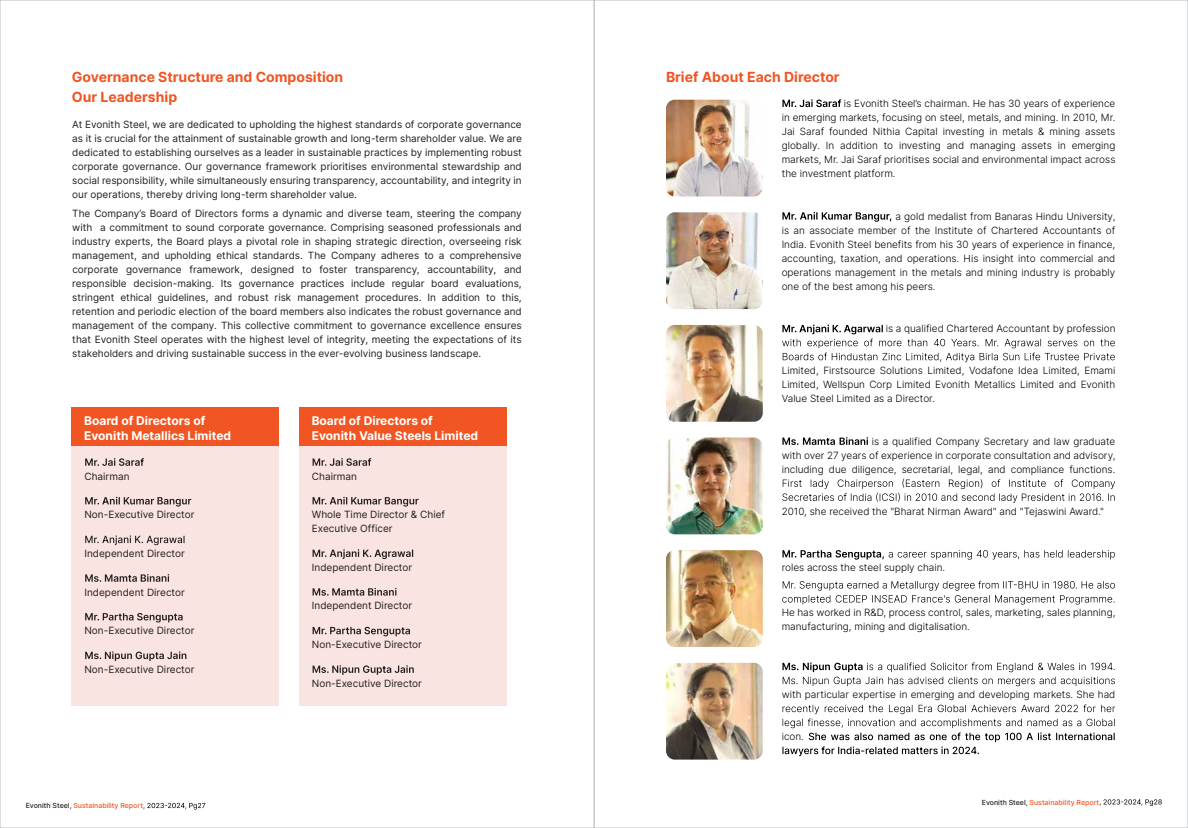
<style>
.page{position:relative;width:1188px;height:828px;background:#fff}
.page>*{position:absolute;margin:0;border:0;box-sizing:border-box;transform-origin:0 0}
.t1{font:700 14px/20.2px "Inter";color:#f05523}
.t2{font:700 12px/14.4px "Inter";color:#fff}
.t3{font:10px/14px "Inter";color:#231f20;text-align:justify}
.t4{font:300 10px/14px "Inter";color:#000;text-align:justify}
.t5{font:500 7px "Inter";color:#f05523}
.s1{color:#231f20}
</style>
<div class="page">
<div style="left:72px;top:407px;width:207px;height:40px;background:#f05523"></div>
<div style="left:300px;top:407px;width:207px;height:40px;background:#f05523"></div>
<div style="left:72px;top:447px;width:207px;height:259px;background:#f9e4e1"></div>
<div style="left:300px;top:447px;width:207px;height:259px;background:#f9e4e1"></div>
<svg style="left:85px;top:458px;width:59px;height:8px"></svg>
<svg style="left:85px;top:497px;width:106px;height:10px"></svg>
<svg style="left:85px;top:536px;width:100px;height:9px"></svg>
<svg style="left:85px;top:574px;width:84px;height:8px"></svg>
<svg style="left:85px;top:613px;width:98px;height:10px"></svg>
<svg style="left:85px;top:651px;width:101px;height:10px"></svg>
<svg style="left:313px;top:458px;width:58px;height:8px"></svg>
<svg style="left:313px;top:497px;width:106px;height:10px"></svg>
<svg style="left:313px;top:549px;width:100px;height:10px"></svg>
<svg style="left:313px;top:588px;width:84px;height:8px"></svg>
<svg style="left:313px;top:627px;width:97px;height:9px"></svg>
<svg style="left:313px;top:665px;width:101px;height:10px"></svg>
<svg style="left:782px;top:99px;width:59px;height:8px"></svg>
<img style="left:666px;top:100px;width:97px;height:96px">
<svg style="left:782px;top:212px;width:109px;height:10px"></svg>
<img style="left:666px;top:212px;width:97px;height:97px">
<svg style="left:782px;top:325px;width:333px;height:37px"></svg>
<img style="left:666px;top:325px;width:97px;height:97px">
<svg style="left:782px;top:437px;width:86px;height:8px"></svg>
<svg style="left:782px;top:479px;width:333px;height:24px"></svg>
<img style="left:666px;top:438px;width:97px;height:96px">
<svg style="left:782px;top:550px;width:333px;height:10px"></svg>
<svg style="left:782px;top:581px;width:333px;height:24px"></svg>
<img style="left:666px;top:550px;width:97px;height:97px">
<svg style="left:782px;top:662px;width:333px;height:24px"></svg>
<svg style="left:782px;top:704px;width:333px;height:52px"></svg>
<img style="left:666px;top:663px;width:97px;height:97px">
<svg style="left:143px;top:803px;width:62px;height:7px"></svg>
<svg style="left:1100px;top:799px;width:62px;height:7px"></svg>
<h1 class="t1" style="left:72px;top:67px;width:273px">Governance Structure and Composition<br>Our Leadership</h1>
<p class="t3" style="left:72px;top:117px;width:451px">At Evonith Steel, we are dedicated to upholding the highest standards of corporate governance as it is crucial for the attainment of sustainable growth and long-term shareholder value. We are dedicated to establishing ourselves as a leader in sustainable practices by implementing robust corporate governance. Our governance framework prioritises environmental stewardship and social responsibility, while simultaneously ensuring transparency, accountability, and integrity in our operations, thereby driving long-term shareholder value.</p>
<p class="t3" style="left:72px;top:206px;width:451px">The Company’s Board of Directors forms a dynamic and diverse team, steering the company with a commitment to sound corporate governance. Comprising seasoned professionals and industry experts, the Board plays a pivotal role in shaping strategic direction, overseeing risk management, and upholding ethical standards. The Company adheres to a comprehensive corporate governance framework, designed to foster transparency, accountability, and responsible decision-making. Its governance practices include regular board evaluations, stringent ethical guidelines, and robust risk management procedures. In addition to this, retention and periodic election of the board members also indicates the robust governance and management of the company. This collective commitment to governance excellence ensures that Evonith Steel operates with the highest level of integrity, meeting the expectations of its stakeholders and driving sustainable success in the ever-evolving business landscape.</p>
<p class="t2" style="left:84px;top:413px;width:149px">Board of Directors of<br>Evonith Metallics Limited</p>
<p class="t2" style="left:312px;top:413px;width:168px">Board of Directors of<br>Evonith Value Steels Limited</p>
<p class="t3" style="left:84px;top:469px;width:47px">Chairman</p>
<p class="t3" style="left:84px;top:507px;width:112px">Non-Executive Director</p>
<p class="t3" style="left:84px;top:546px;width:102px">Independent Director</p>
<p class="t3" style="left:84px;top:585px;width:102px">Independent Director</p>
<p class="t3" style="left:84px;top:623px;width:112px">Non-Executive Director</p>
<p class="t3" style="left:84px;top:662px;width:112px">Non-Executive Director</p>
<p class="t5" style="left:26px;top:800px;width:119px"><span class="s1">Evonith Steel,</span> Sustainability Report</p>
<p class="t3" style="left:312px;top:469px;width:47px">Chairman</p>
<p class="t3" style="left:312px;top:507px;width:135px">Whole Time Director &amp; Chief<br>Executive Officer</p>
<p class="t3" style="left:312px;top:560px;width:102px">Independent Director</p>
<p class="t3" style="left:312px;top:599px;width:102px">Independent Director</p>
<p class="t3" style="left:312px;top:637px;width:112px">Non-Executive Director</p>
<p class="t3" style="left:312px;top:676px;width:112px">Non-Executive Director</p>
<h1 class="t1" style="left:666px;top:67px;width:175px">Brief About Each Director</h1>
<p class="t4" style="left:782px;top:96px;width:335px;text-indent:62px">is Evonith Steel’s chairman. He has 30 years of experience in emerging markets, focusing on steel, metals, and mining. In 2010, Mr.<br>Jai Saraf founded Nithia Capital investing in metals &amp; mining assets globally. In addition to investing and managing assets in emerging markets, Mr. Jai Saraf prioritises social and environmental impact across the investment platform.</p>
<p class="t4" style="left:782px;top:209px;width:335px;text-indent:114px">a gold medalist from Banaras Hindu University, is an associate member of the Institute of Chartered Accountants of India. Evonith Steel benefits from his 30 years of experience in finance, accounting, taxation, and operations. His insight into commercial and operations management in the metals and mining industry is probably one of the best among his peers.</p>
<p class="t4" style="left:886px;top:321px;width:231px">is a qualified Chartered Accountant by profession</p>
<p class="t4" style="left:782px;top:363px;width:335px">Limited, Firstsource Solutions Limited, Vodafone Idea Limited, Emami Limited, Wellspun Corp Limited Evonith Metallics Limited and Evonith Value Steel Limited as a Director.</p>
<p class="t4" style="left:782px;top:434px;width:335px;text-indent:90px">is a qualified Company Secretary and law graduate with over 27 years of experience in corporate consultation and advisory, including due diligence, secretarial, legal, and compliance functions.</p>
<p class="t4" style="left:782px;top:504px;width:324px">2010, she received the "Bharat Nirman Award" and "Tejaswini Award."</p>
<p class="t4" style="left:782px;top:561px;width:165px">roles across the steel supply chain.</p>
<p class="t4" style="left:782px;top:606px;width:335px">He has worked in R&amp;D, process control, sales, marketing, sales planning, manufacturing, mining and digitalisation.</p>
<p class="t4" style="left:782px;top:687px;width:335px">with particular expertise in emerging and developing markets. She had</p>
<p class="t4" style="left:782px;top:729px;width:24px">icon.</p>
<p class="t5" style="left:982px;top:797px;width:119px"><span class="s1">Evonith Steel,</span> Sustainability Report</p>
</div>
